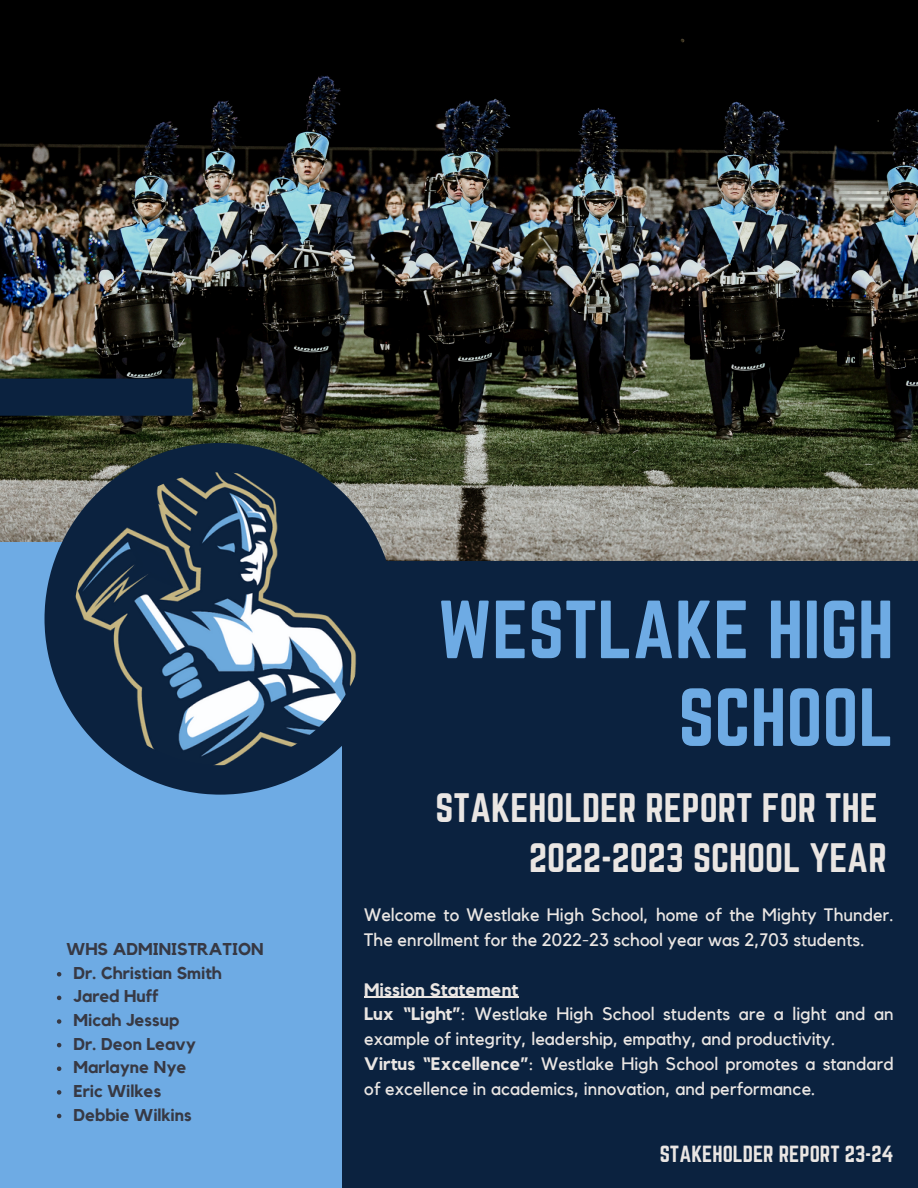
<style>
.page{position:relative;width:918px;height:1188px;background:#0b223f}
.page>*{position:absolute;margin:0;border:0;box-sizing:border-box;transform-origin:0 0}
.t1{font:72px/87.8px "Norwester";color:#6eabe4;text-align:right}
.t2{font:36px/49.5px "Norwester";color:#eae6e3;text-align:right}
.t3{font:20.4px "Norwester";color:#eae6e3}
.t4{font:18px/24.8px "Kollektif";color:#eae6e3}
.t5{font:700 18px "Kollektif";color:#eae6e3}
.t6{font:700 17.1px "Kollektif";color:#373944}
.s1{font-weight:700}
</style>
<div class="page">
<img style="left:0;top:0;width:918px;height:560px">
<div style="left:0;top:542px;width:341px;height:646px;background:#6eabe4"></div>
<svg style="left:45px;top:443px;width:351px;height:352px"></svg>
<img style="left:74px;top:472px;width:293px;height:293px">
<div style="left:0;top:379px;width:193px;height:37px;background:#0b223f"></div>
<hr style="left:364px;top:997px;width:154px;height:1px;background:#eae6e3">
<svg style="left:57px;top:972px;width:4px;height:5px"></svg>
<svg style="left:57px;top:996px;width:4px;height:4px"></svg>
<svg style="left:57px;top:1019px;width:4px;height:5px"></svg>
<svg style="left:57px;top:1043px;width:4px;height:4px"></svg>
<svg style="left:57px;top:1067px;width:4px;height:4px"></svg>
<svg style="left:57px;top:1090px;width:4px;height:5px"></svg>
<svg style="left:57px;top:1114px;width:4px;height:4px"></svg>
<p class="t6" style="left:67px;top:941px;width:198px">WHS ADMINISTRATION</p>
<h1 class="t6" style="left:74px;top:965px;width:150px">Dr. Christian Smith</h1>
<h2 class="t6" style="left:74px;top:989px;width:87px">Jared Huff</h2>
<p class="t6" style="left:74px;top:1012px;width:107px">Micah Jessup</p>
<p class="t6" style="left:74px;top:1036px;width:124px">Dr. Deon Leavy</p>
<p class="t6" style="left:74px;top:1059px;width:115px">Marlayne Nye</p>
<p class="t6" style="left:74px;top:1083px;width:89px">Eric Wilkes</p>
<h3 class="t6" style="left:74px;top:1107px;width:120px">Debbie Wilkins</h3>
<h4 class="t1" style="left:438px;top:586px;width:458px">WESTLAKE HIGH<br>SCHOOL</h4>
<p class="t2" style="left:436px;top:783px;width:453px">STAKEHOLDER REPORT FOR THE<br>2022-2023 SCHOOL YEAR</p>
<p class="t4" style="left:364px;top:904px;width:531px">Welcome to Westlake High School, home of the Mighty Thunder.<br>The enrollment for the 2022-23 school year was 2,703 students.</p>
<p class="t5" style="left:364px;top:981px;width:156px">Mission Statement</p>
<p class="t4" style="left:364px;top:1003px;width:531px"><span class="s1">Lux “Light”</span>: Westlake High School students are a light and an example of integrity, leadership, empathy, and productivity.</p>
<p class="t4" style="left:364px;top:1052px;width:531px"><span class="s1">Virtus “Excellence”</span>: Westlake High School promotes a standard of excellence in academics, innovation, and performance.</p>
<p class="t3" style="left:660px;top:1141px;width:236px">STAKEHOLDER REPORT 23-24</p>
</div>
